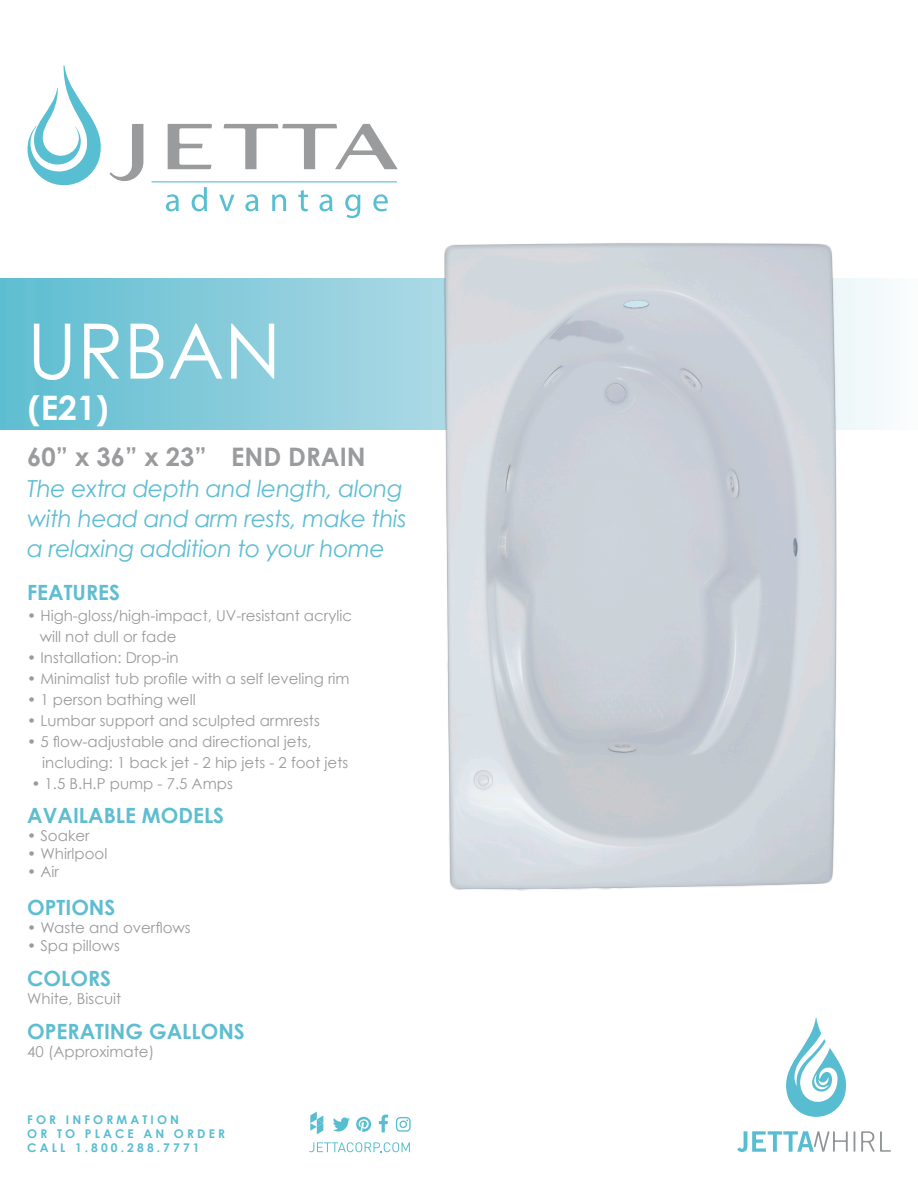
<style>
.page{position:relative;width:918px;height:1188px;background:#fff}
.page>*{position:absolute;margin:0;border:0;box-sizing:border-box;transform-origin:0 0}
.t1{font:76.65px "Century Gothic";color:#fff}
.t2{font:700 33.75px "Century Gothic";color:#fff}
.t3{font:700 25.5px "Century Gothic";color:#9a9b9d}
.t4{font:italic 23.4px "Century Gothic";letter-spacing:-.02em;color:#5ebdd1}
.t5{font:700 21px "Century Gothic";color:#5ebdd1}
.t6{font:15px "Century Gothic";color:#9a9b9d}
.t7{font:700 12px "Century Gothic";letter-spacing:.26em;color:#59bdd1}
</style>
<div class="page">
<svg style="left:0;top:279px;width:373px;height:151px;background:#7ec8d8"></svg>
<svg style="left:27px;top:65px;width:116px;height:120px"></svg>
<svg style="left:224px;top:124px;width:154px;height:45px"></svg>
<svg style="left:168px;top:124px;width:44px;height:45px"></svg>
<hr style="left:151px;top:181px;width:246px;height:1px;background:#58bed2">
<svg style="left:166px;top:194px;width:13px;height:17px"></svg>
<svg style="left:192px;top:187px;width:15px;height:24px"></svg>
<svg style="left:219px;top:195px;width:16px;height:16px"></svg>
<svg style="left:245px;top:194px;width:13px;height:17px"></svg>
<svg style="left:272px;top:194px;width:14px;height:17px"></svg>
<svg style="left:298px;top:190px;width:10px;height:21px"></svg>
<svg style="left:319px;top:194px;width:13px;height:17px"></svg>
<svg style="left:345px;top:194px;width:15px;height:24px"></svg>
<svg style="left:333px;top:1117px;width:17px;height:15px"></svg>
<svg style="left:309px;top:1142px;width:101px;height:10px"></svg>
<svg style="left:356px;top:1117px;width:15px;height:15px"></svg>
<svg style="left:379px;top:1115px;width:9px;height:17px"></svg>
<svg style="left:310px;top:1112px;width:13px;height:22px"></svg>
<svg style="left:396px;top:1117px;width:15px;height:15px"></svg>
<img style="left:373px;top:137px;width:510px;height:754px">
<svg style="left:786px;top:1018px;width:61px;height:99px"></svg>
<svg style="left:854px;top:1131px;width:1px;height:21px"></svg>
<svg style="left:861px;top:1131px;width:30px;height:21px"></svg>
<svg style="left:737px;top:1131px;width:111px;height:21px"></svg>
<p class="t1" style="left:27px;top:297px;width:255px">URBAN</p>
<p class="t2" style="left:28px;top:382px;width:82px">(E21)</p>
<p class="t3" style="left:27px;top:438px;width:340px">60” x 36” x 23” END DRAIN</p>
<p class="t4" style="left:27px;top:472px;width:377px">The extra depth and length, along</p>
<p class="t4" style="left:27px;top:502px;width:381px">with head and arm rests, make this</p>
<p class="t4" style="left:27px;top:532px;width:359px">a relaxing addition to your home</p>
<p class="t5" style="left:27px;top:576px;width:94px">FEATURES</p>
<p class="t6" style="left:27px;top:605px;width:326px">• High-gloss/high-impact, UV-resistant acrylic</p>
<p class="t6" style="left:40px;top:626px;width:138px">will not dull or fade</p>
<p class="t6" style="left:27px;top:647px;width:153px">• Installation: Drop-in</p>
<p class="t6" style="left:27px;top:668px;width:324px">• Minimalist tub profile with a self leveling rim</p>
<p class="t6" style="left:27px;top:689px;width:170px">• 1 person bathing well</p>
<p class="t6" style="left:27px;top:710px;width:294px">• Lumbar support and sculpted armrests</p>
<p class="t6" style="left:27px;top:731px;width:286px">• 5 flow-adjustable and directional jets,</p>
<p class="t6" style="left:42px;top:752px;width:308px">including: 1 back jet - 2 hip jets - 2 foot jets</p>
<p class="t6" style="left:31px;top:773px;width:203px">• 1.5 B.H.P pump - 7.5 Amps</p>
<p class="t5" style="left:27px;top:800px;width:198px">AVAILABLE MODELS</p>
<p class="t6" style="left:27px;top:825px;width:64px">• Soaker</p>
<p class="t6" style="left:27px;top:843px;width:82px">• Whirlpool</p>
<p class="t6" style="left:27px;top:861px;width:33px">• Air</p>
<p class="t5" style="left:27px;top:892px;width:90px">OPTIONS</p>
<p class="t6" style="left:27px;top:918px;width:165px">• Waste and overflows</p>
<p class="t6" style="left:27px;top:936px;width:94px">• Spa pillows</p>
<p class="t5" style="left:27px;top:963px;width:85px">COLORS</p>
<p class="t6" style="left:27px;top:988px;width:96px">White, Biscuit</p>
<p class="t5" style="left:27px;top:1016px;width:219px">OPERATING GALLONS</p>
<p class="t6" style="left:27px;top:1041px;width:129px">40 (Approximate)</p>
<p class="t7" style="left:27px;top:1110px;width:153px">FOR INFORMATION</p>
<p class="t7" style="left:27px;top:1124px;width:199px">OR TO PLACE AN ORDER</p>
<p class="t7" style="left:27px;top:1139px;width:174px">CALL 1.800.288.7771</p>
</div>
